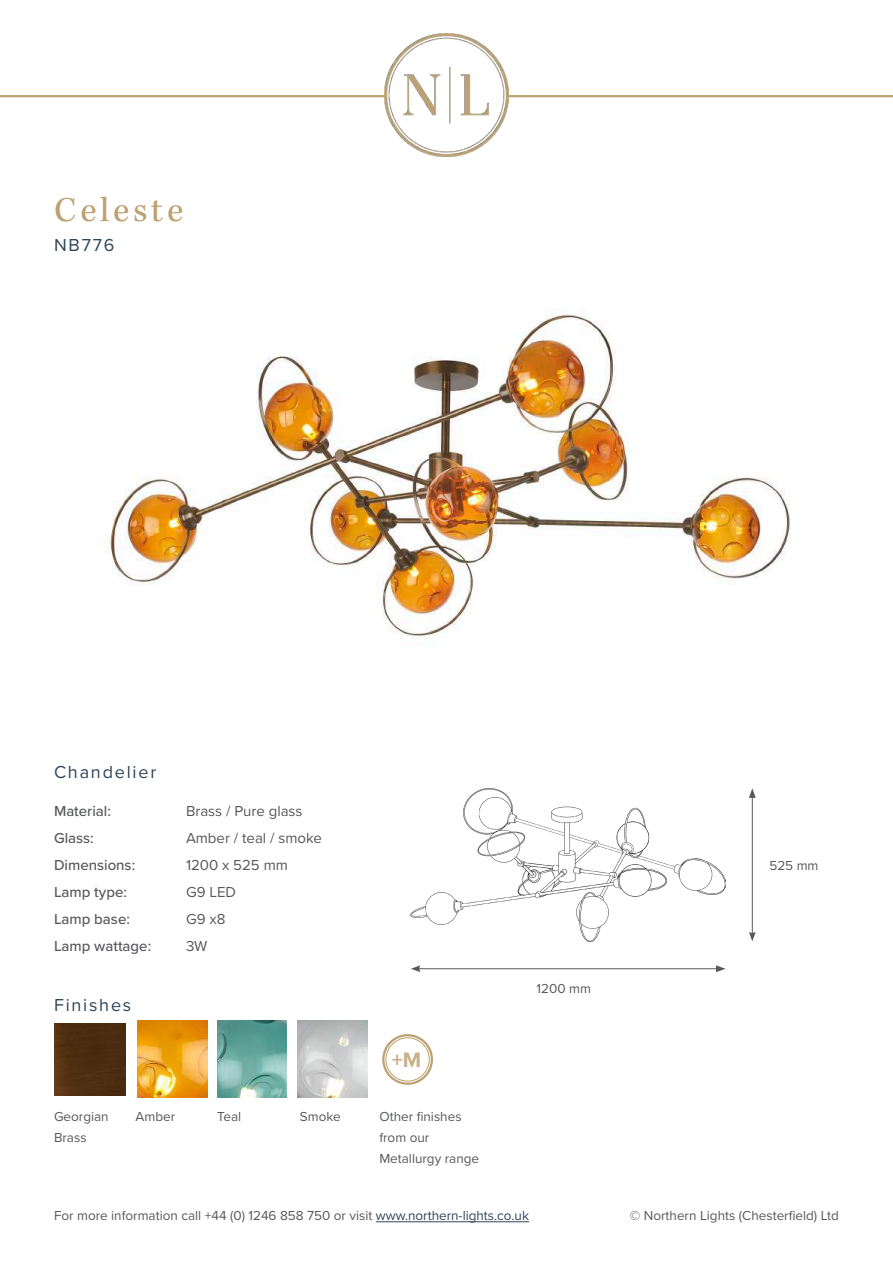
<style>
.page{position:relative;width:893px;height:1263px;background:#fff}
.page>*{position:absolute;margin:0;border:0;box-sizing:border-box;transform-origin:0 0}
.t1{font:36px "Kepler Std";letter-spacing:.105em;color:#bda170}
.t2{font:700 21.6px "Proxima Nova";color:#c8b187}
.t3{font:18px "Proxima Nova";letter-spacing:.1em;color:#2e465b}
.t4{font:500 15px/27px "Proxima Nova";color:#57585a}
.t5{font:15px/27px "Proxima Nova";color:#57585a}
.t6{font:13.5px/21px "Proxima Nova";color:#57585a}
.s1{color:#2e465b}
</style>
<div class="page">
<hr style="left:376px;top:1221px;width:153px;height:1px;background:#2e465b">
<hr style="left:508px;top:95px;width:385px;height:2px;background:#bda170">
<hr style="left:0;top:95px;width:385px;height:2px;background:#bda170">
<img style="left:385px;top:33px;width:123px;height:124px">
<img style="left:411px;top:788px;width:314px;height:153px">
<hr style="left:752px;top:795px;width:1px;height:139px;background:#57585a">
<svg style="left:749px;top:788px;width:7px;height:10px"></svg>
<svg style="left:749px;top:932px;width:7px;height:9px"></svg>
<hr style="left:418px;top:968px;width:300px;height:1px;background:#57585a">
<svg style="left:716px;top:965px;width:9px;height:7px"></svg>
<svg style="left:411px;top:965px;width:9px;height:7px"></svg>
<img style="left:108px;top:313px;width:683px;height:324px">
<img style="left:54px;top:1024px;width:71px;height:71px">
<img style="left:138px;top:1020px;width:69px;height:77px">
<img style="left:217px;top:1020px;width:70px;height:77px">
<img style="left:298px;top:1020px;width:69px;height:77px">
<div style="left:382px;top:1034px;width:51px;height:51px;border:2px solid #bda170;border-radius:50%"></div>
<div style="left:386px;top:1037px;width:43px;height:44px;border:1px solid #bda170;border-radius:50%"></div>
<h1 class="t1" style="left:54px;top:189px;width:131px">Celeste</h1>
<h3 class="t3" style="left:54px;top:231px;width:62px">NB776</h3>
<h3 class="t3" style="left:54px;top:758px;width:104px">Chandelier</h3>
<p class="t4" style="left:54px;top:797px;width:99px">Material:<br>Glass:<br>Dimensions:<br>Lamp type:<br>Lamp base:<br>Lamp wattage:</p>
<p class="t5" style="left:186px;top:796px;width:137px">Brass / Pure glass<br>Amber / teal / smoke<br>1200 x 525 mm<br>G9 LED<br>G9 x8<br>3W</p>
<h3 class="t3" style="left:54px;top:991px;width:79px">Finishes</h3>
<h2 class="t2" style="left:392px;top:1043px;width:31px">+M</h2>
<p class="t6" style="left:54px;top:1105px;width:56px">Georgian<br>Brass</p>
<p class="t6" style="left:136px;top:1105px;width:41px">Amber</p>
<p class="t6" style="left:217px;top:1105px;width:25px">Teal</p>
<p class="t6" style="left:300px;top:1105px;width:42px">Smoke</p>
<p class="t6" style="left:379px;top:1105px;width:101px">Other finishes from our<br>Metallurgy range</p>
<p class="t6" style="left:537px;top:977px;width:56px">1200 mm</p>
<p class="t6" style="left:769px;top:854px;width:51px">525 mm</p>
<p class="t6" style="left:54px;top:1204px;width:476px">For more information call +44 (0) 1246 858 750 or visit <span class="s1">www.northern-lights.co.uk</span></p>
<p class="t6" style="left:630px;top:1204px;width:211px">© Northern Lights (Chesterfield) Ltd</p>
</div>
